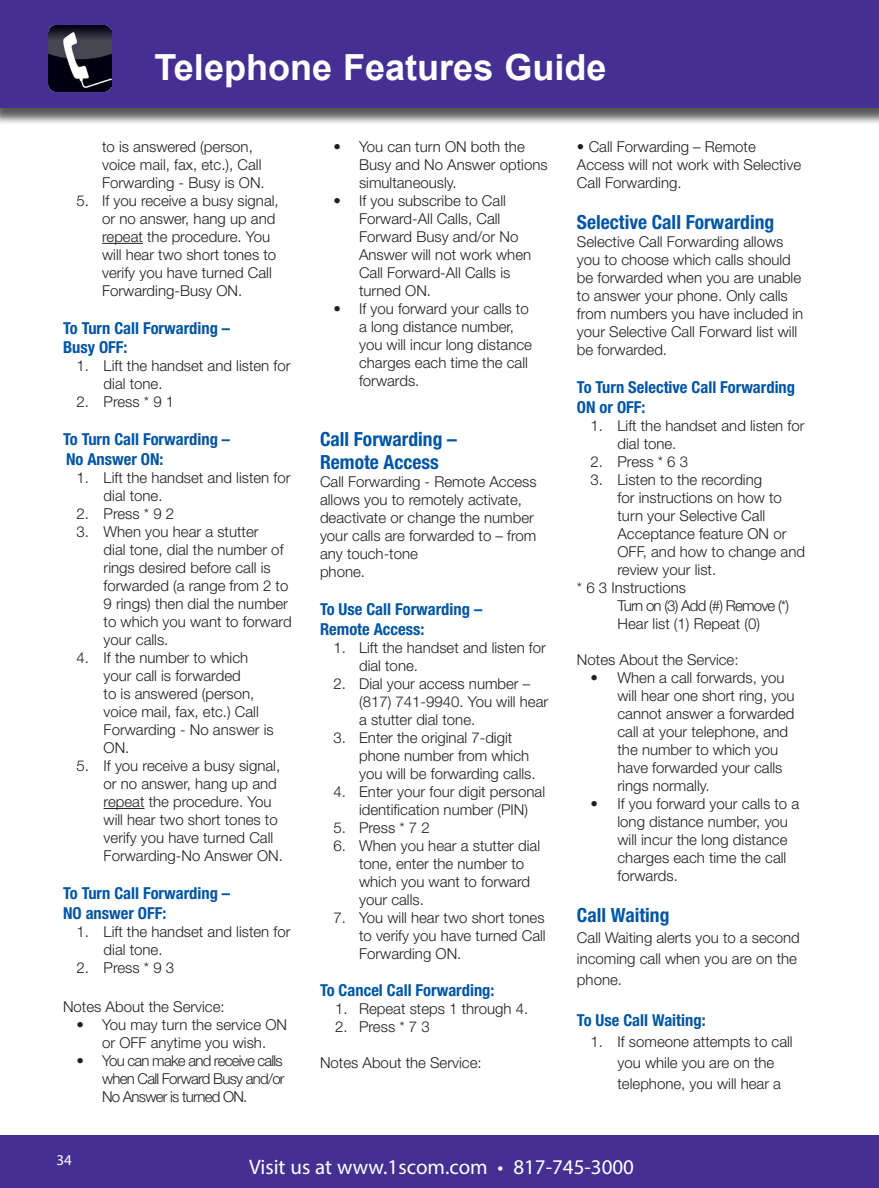
<style>
.page{position:relative;width:879px;height:1188px;background:#fff}
.page>*{position:absolute;margin:0;border:0;box-sizing:border-box;transform-origin:0 0}
.text{font:700 36px "Arial";color:#fff}
.text-2{font:21px "Myriad Pro";color:#fff}
.t1{font:700 condensed 19.5px/23.4px "Helvetica Neue LT Std";color:#0155a5}
.t2{font:700 condensed 16.5px/19.8px "Helvetica Neue LT Std";color:#0155a5}
.t3{font:300 15px/18px "Helvetica Neue LT Std";color:#231f20}
.t4{font:300 15px/17.7px "Helvetica Neue LT Std";letter-spacing:-.05em;color:#231f20}
.text-3{font:15px "Myriad Pro";color:#fff}
</style>
<div class="page">
<div style="left:0;top:0;width:878px;height:126px;background:#231f20;opacity:.75"></div>
<div style="left:0;top:0;width:878px;height:107px;background:#452f92"></div>
<div style="left:0;top:1136px;width:878px;height:52px;background:#452f92"></div>
<hr style="left:102px;top:243px;width:41px;height:1px;background:#231f20">
<hr style="left:104px;top:808px;width:40px;height:1px;background:#231f20">
<img style="left:49px;top:25px;width:62px;height:67px">
<p class="text" style="left:154px;top:43px;width:453px">Telephone Features Guide</p>
<p class="t3" style="left:102px;top:137px;width:164px">to is answered (person, voice mail, fax, etc.), Call<br>Forwarding - Busy is ON.</p>
<p class="t3" style="left:102px;top:191px;width:178px;text-indent:-26px">5. If you receive a busy signal, or no answer, hang up and repeat the procedure. You will hear two short tones to verify you have turned Call<br>Forwarding-Busy ON.</p>
<p class="t2" style="left:63px;top:318px;width:168px">To Turn Call Forwarding –<br>Busy OFF:</p>
<p class="t3" style="left:104px;top:357px;width:188px;text-indent:-27px">1. Lift the handset and listen for dial tone.</p>
<p class="t3" style="left:76px;top:393px;width:99px">2. Press * 9 1</p>
<p class="t2" style="left:63px;top:429px;width:168px">To Turn Call Forwarding –<br>No Answer ON:</p>
<p class="t3" style="left:104px;top:468px;width:188px;text-indent:-27px">1. Lift the handset and listen for dial tone.</p>
<p class="t3" style="left:76px;top:504px;width:99px">2. Press * 9 2</p>
<p class="t3" style="left:104px;top:522px;width:189px;text-indent:-27px">3. When you hear a stutter<br>dial tone, dial the number of rings desired before call is forwarded (a range from 2 to<br>9 rings) then dial the number to which you want to forward your calls.</p>
<p class="t3" style="left:104px;top:648px;width:172px;text-indent:-27px">4. If the number to which your call is forwarded<br>to is answered (person, voice mail, fax, etc.) Call<br>Forwarding - No answer is<br>ON.</p>
<p class="t3" style="left:104px;top:756px;width:181px;text-indent:-27px">5. If you receive a busy signal, or no answer, hang up and repeat the procedure. You will hear two short tones to verify you have turned Call<br>Forwarding-No Answer ON.</p>
<p class="t2" style="left:63px;top:883px;width:168px">To Turn Call Forwarding –<br>NO answer OFF:</p>
<p class="t3" style="left:104px;top:922px;width:188px;text-indent:-27px">1. Lift the handset and listen for dial tone.</p>
<p class="t3" style="left:76px;top:958px;width:99px">2. Press * 9 3</p>
<p class="t3" style="left:63px;top:998px;width:163px">Notes About the Service:</p>
<p class="t3" style="left:76px;top:1016px;width:212px;text-align:center">• You may turn the service ON or OFF anytime you wish.</p>
<p class="t4" style="left:102px;top:1052px;width:184px;text-indent:-26px">• You can make and receive calls when Call Forward Busy and/or<br>No Answer is turned ON.</p>
<p class="t3" style="left:359px;top:138px;width:190px;text-indent:-26px">• You can turn ON both the<br>Busy and No Answer options simultaneously.</p>
<p class="t3" style="left:359px;top:192px;width:173px;text-indent:-26px">• If you subscribe to Call<br>Forward-All Calls, Call<br>Forward Busy and/or No<br>Answer will not work when<br>Call Forward-All Calls is turned ON.</p>
<p class="t3" style="left:359px;top:300px;width:174px;text-indent:-26px">• If you forward your calls to a long distance number, you will incur long distance charges each time the call forwards.</p>
<p class="t1" style="left:320px;top:427px;width:138px">Call Forwarding –<br>Remote Access</p>
<p class="t3" style="left:320px;top:472px;width:218px">Call Forwarding - Remote Access allows you to remotely activate, deactivate or change the number your calls are forwarded to – from any touch-tone</p>
<p class="t3" style="left:320px;top:562px;width:47px">phone.</p>
<p class="t2" style="left:320px;top:599px;width:164px">To Use Call Forwarding –<br>Remote Access:</p>
<p class="t3" style="left:359px;top:638px;width:188px;text-indent:-26px">1. Lift the handset and listen for dial tone.</p>
<p class="t3" style="left:359px;top:674px;width:190px;text-indent:-26px">2. Dial your access number – (817) 741-9940. You will hear a stutter dial tone.</p>
<p class="t3" style="left:359px;top:728px;width:178px;text-indent:-26px">3. Enter the original 7-digit phone number from which you will be forwarding calls.</p>
<p class="t3" style="left:333px;top:782px;width:213px;text-align:center">4. Enter your four digit personal identification number (PIN)</p>
<p class="t3" style="left:333px;top:818px;width:98px">5. Press * 7 2</p>
<p class="t3" style="left:359px;top:836px;width:182px;text-indent:-26px">6. When you hear a stutter dial tone, enter the number to which you want to forward your calls.</p>
<p class="t3" style="left:359px;top:908px;width:188px;text-align:justify;text-indent:-26px">7. You will hear two short tones to verify you have turned Call Forwarding ON.</p>
<p class="t2" style="left:320px;top:980px;width:176px">To Cancel Call Forwarding:</p>
<p class="t3" style="left:335px;top:1000px;width:194px">1. Repeat steps 1 through 4.</p>
<p class="t3" style="left:335px;top:1018px;width:96px">2. Press * 7 3</p>
<p class="t3" style="left:320px;top:1054px;width:163px">Notes About the Service:</p>
<p class="t3" style="left:576px;top:137px;width:225px">• Call Forwarding – Remote<br>Access will not work with Selective<br>Call Forwarding.</p>
<p class="t1" style="left:576px;top:210px;width:199px">Selective Call Forwarding</p>
<p class="t3" style="left:576px;top:232px;width:228px">Selective Call Forwarding allows you to choose which calls should be forwarded when you are unable to answer your phone. Only calls from numbers you have included in your Selective Call Forward list will be forwarded.</p>
<p class="t2" style="left:576px;top:377px;width:219px">To Turn Selective Call Forwarding<br>ON or OFF:</p>
<p class="t3" style="left:617px;top:416px;width:188px;text-indent:-27px">1. Lift the handset and listen for dial tone.</p>
<p class="t3" style="left:590px;top:452px;width:99px">2. Press * 6 3</p>
<p class="t3" style="left:617px;top:470px;width:189px;text-indent:-27px">3. Listen to the recording<br>for instructions on how to turn your Selective Call<br>Acceptance feature ON or<br>OFF, and how to change and review your list.</p>
<p class="t3" style="left:576px;top:578px;width:110px">* 6 3 Instructions</p>
<p class="t4" style="left:617px;top:596px;width:173px">Turn on (3) Add (#) Remove (*)</p>
<p class="t3" style="left:617px;top:614px;width:144px">Hear list (1) Repeat (0)</p>
<p class="t3" style="left:576px;top:650px;width:163px">Notes About the Service:</p>
<p class="t3" style="left:617px;top:668px;width:178px;text-indent:-27px">• When a call forwards, you will hear one short ring, you cannot answer a forwarded call at your telephone, and the number to which you have forwarded your calls rings normally.</p>
<p class="t3" style="left:617px;top:794px;width:183px;text-indent:-27px">• If you forward your calls to a long distance number, you will incur the long distance charges each time the call forwards.</p>
<p class="t1" style="left:576px;top:903px;width:94px">Call Waiting</p>
<p class="t3" style="left:576px;top:927px;width:224px;line-height:20.9px">Call Waiting alerts you to a second incoming call when you are on the phone.</p>
<p class="t2" style="left:576px;top:1010px;width:130px">To Use Call Waiting:</p>
<p class="t3" style="left:617px;top:1031px;width:177px;line-height:20.9px;text-indent:-27px">1. If someone attempts to call you while you are on the telephone, you will hear a</p>
<p class="text-3" style="left:56px;top:1150px;width:17px">34</p>
<p class="text-2" style="left:249px;top:1154px;width:386px">Visit us at www.1scom.com • 817-745-3000</p>
</div>
